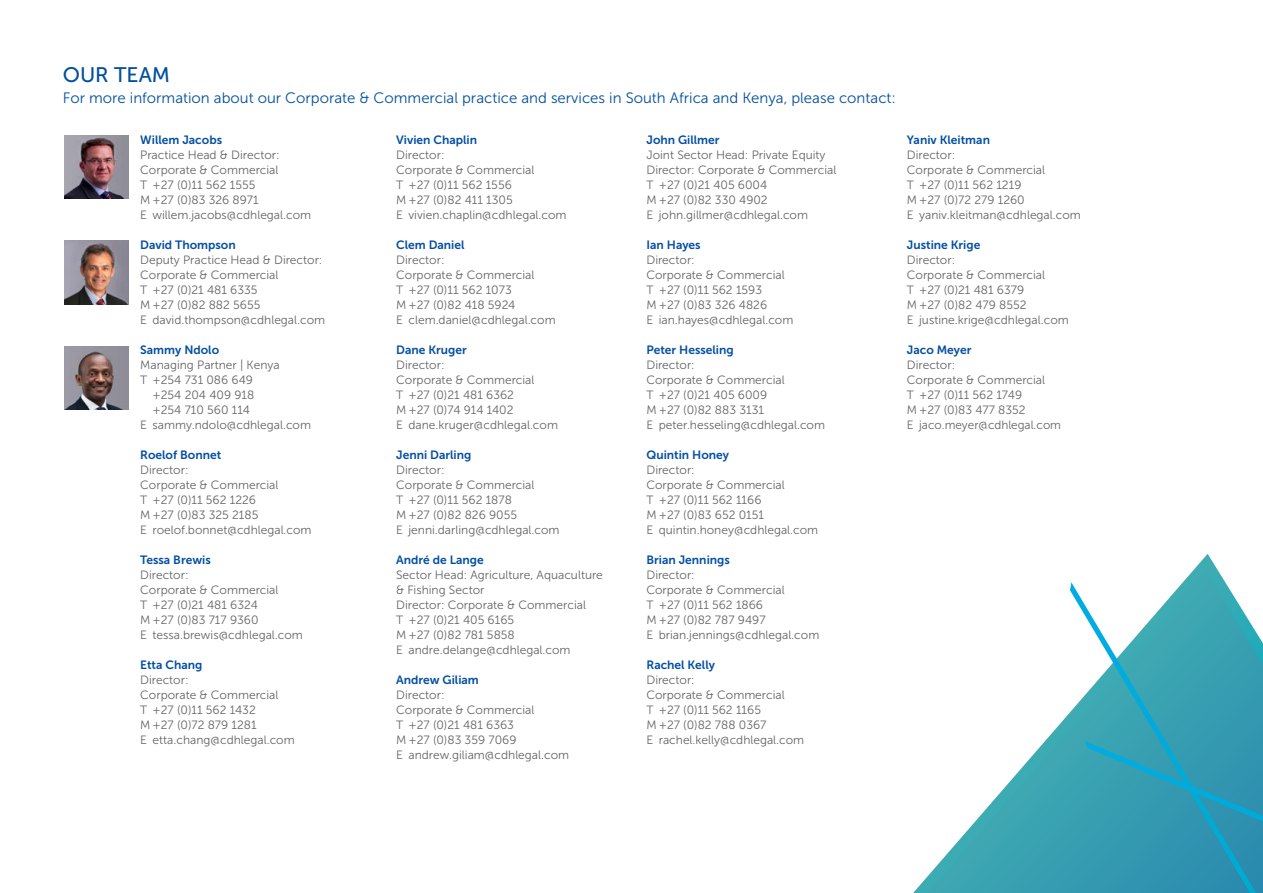
<style>
.page{position:relative;width:1263px;height:893px;background:#fff}
.page>*{position:absolute;margin:0;border:0;box-sizing:border-box;transform-origin:0 0}
.t1{font:21px "Museo Sans 500";color:#004f9d}
.t2{font:15px "Museo Sans 300";color:#004f9d}
.t3{font:12px/15px "Museo Sans 300";color:#636466}
.t4{font:12px "Museo Sans 700";color:#034ea2}
</style>
<div class="page">
<img style="left:64px;top:135px;width:64px;height:63px">
<img style="left:64px;top:241px;width:64px;height:63px">
<img style="left:64px;top:346px;width:64px;height:64px">
<svg style="left:913px;top:554px;width:350px;height:339px"></svg>
<svg style="left:1070px;top:582px;width:186px;height:311px"></svg>
<svg style="left:1084px;top:741px;width:179px;height:80px;background:#2f9bb4"></svg>
<h1 class="t1" style="left:63px;top:63px;width:109px">OUR TEAM</h1>
<p class="t2" style="left:63px;top:89px;width:835px">For more information about our Corporate &amp; Commercial practice and services in South Africa and Kenya, please contact:</p>
<p class="t4" style="left:140px;top:133px;width:83px">Willem Jacobs</p>
<p class="t3" style="left:140px;top:148px;width:172px">Practice Head &amp; Director:<br>Corporate &amp; Commercial<br>T +27 (0)11 562 1555<br>M +27 (0)83 326 8971<br>E willem.jacobs@cdhlegal.com</p>
<p class="t4" style="left:140px;top:238px;width:97px">David Thompson</p>
<p class="t3" style="left:140px;top:253px;width:186px">Deputy Practice Head &amp; Director:<br>Corporate &amp; Commercial<br>T +27 (0)21 481 6335<br>M +27 (0)82 882 5655<br>E david.thompson@cdhlegal.com</p>
<p class="t4" style="left:140px;top:343px;width:80px">Sammy Ndolo</p>
<p class="t3" style="left:140px;top:358px;width:141px">Managing Partner | Kenya</p>
<p class="t3" style="left:140px;top:373px;width:114px">T +254 731 086 649</p>
<p class="t3" style="left:153px;top:388px;width:103px">+254 204 409 918</p>
<p class="t3" style="left:153px;top:403px;width:99px">+254 710 560 114</p>
<p class="t3" style="left:140px;top:418px;width:172px">E sammy.ndolo@cdhlegal.com</p>
<p class="t4" style="left:140px;top:448px;width:83px">Roelof Bonnet</p>
<p class="t3" style="left:140px;top:463px;width:173px">Director:<br>Corporate &amp; Commercial<br>T +27 (0)11 562 1226<br>M +27 (0)83 325 2185<br>E roelof.bonnet@cdhlegal.com</p>
<p class="t4" style="left:140px;top:553px;width:72px">Tessa Brewis</p>
<p class="t3" style="left:140px;top:568px;width:164px">Director:<br>Corporate &amp; Commercial<br>T +27 (0)21 481 6324<br>M +27 (0)83 717 9360<br>E tessa.brewis@cdhlegal.com</p>
<p class="t4" style="left:140px;top:658px;width:64px">Etta Chang</p>
<p class="t3" style="left:140px;top:673px;width:156px">Director:<br>Corporate &amp; Commercial<br>T +27 (0)11 562 1432<br>M +27 (0)72 879 1281<br>E etta.chang@cdhlegal.com</p>
<p class="t4" style="left:396px;top:133px;width:82px">Vivien Chaplin</p>
<p class="t3" style="left:396px;top:148px;width:172px">Director:<br>Corporate &amp; Commercial<br>T +27 (0)11 562 1556<br>M +27 (0)82 411 1305<br>E vivien.chaplin@cdhlegal.com</p>
<p class="t4" style="left:396px;top:238px;width:70px">Clem Daniel</p>
<p class="t3" style="left:396px;top:253px;width:161px">Director:<br>Corporate &amp; Commercial<br>T +27 (0)11 562 1073<br>M +27 (0)82 418 5924<br>E clem.daniel@cdhlegal.com</p>
<p class="t4" style="left:396px;top:343px;width:72px">Dane Kruger</p>
<p class="t3" style="left:396px;top:358px;width:163px">Director:<br>Corporate &amp; Commercial<br>T +27 (0)21 481 6362<br>M +27 (0)74 914 1402<br>E dane.kruger@cdhlegal.com</p>
<p class="t4" style="left:396px;top:448px;width:77px">Jenni Darling</p>
<p class="t3" style="left:396px;top:463px;width:165px">Director:<br>Corporate &amp; Commercial<br>T +27 (0)11 562 1878<br>M +27 (0)82 826 9055<br>E jenni.darling@cdhlegal.com</p>
<p class="t4" style="left:396px;top:553px;width:89px">André de Lange</p>
<p class="t3" style="left:396px;top:568px;width:208px">Sector Head: Agriculture, Aquaculture &amp; Fishing Sector<br>Director: Corporate &amp; Commercial<br>T +27 (0)21 405 6165<br>M +27 (0)82 781 5858<br>E andre.delange@cdhlegal.com</p>
<p class="t4" style="left:396px;top:673px;width:84px">Andrew Giliam</p>
<p class="t3" style="left:396px;top:688px;width:174px">Director:<br>Corporate &amp; Commercial<br>T +27 (0)21 481 6363<br>M +27 (0)83 359 7069<br>E andrew.giliam@cdhlegal.com</p>
<p class="t4" style="left:646px;top:133px;width:75px">John Gillmer</p>
<p class="t3" style="left:646px;top:148px;width:191px">Joint Sector Head: Private Equity<br>Director: Corporate &amp; Commercial<br>T +27 (0)21 405 6004<br>M +27 (0)82 330 4902<br>E john.gillmer@cdhlegal.com</p>
<p class="t4" style="left:646px;top:238px;width:56px">Ian Hayes</p>
<p class="t3" style="left:646px;top:253px;width:148px">Director:<br>Corporate &amp; Commercial<br>T +27 (0)11 562 1593<br>M +27 (0)83 326 4826<br>E ian.hayes@cdhlegal.com</p>
<p class="t4" style="left:646px;top:343px;width:89px">Peter Hesseling</p>
<p class="t3" style="left:646px;top:358px;width:180px">Director:<br>Corporate &amp; Commercial<br>T +27 (0)21 405 6009<br>M +27 (0)82 883 3131<br>E peter.hesseling@cdhlegal.com</p>
<p class="t4" style="left:646px;top:448px;width:84px">Quintin Honey</p>
<p class="t3" style="left:646px;top:463px;width:173px">Director:<br>Corporate &amp; Commercial<br>T +27 (0)11 562 1166<br>M +27 (0)83 652 0151<br>E quintin.honey@cdhlegal.com</p>
<p class="t4" style="left:646px;top:553px;width:85px">Brian Jennings</p>
<p class="t3" style="left:646px;top:568px;width:174px">Director:<br>Corporate &amp; Commercial<br>T +27 (0)11 562 1866<br>M +27 (0)82 787 9497<br>E brian.jennings@cdhlegal.com</p>
<p class="t4" style="left:646px;top:658px;width:70px">Rachel Kelly</p>
<p class="t3" style="left:646px;top:673px;width:159px">Director:<br>Corporate &amp; Commercial<br>T +27 (0)11 562 1165<br>M +27 (0)82 788 0367<br>E rachel.kelly@cdhlegal.com</p>
<p class="t4" style="left:907px;top:133px;width:85px">Yaniv Kleitman</p>
<p class="t3" style="left:907px;top:148px;width:175px">Director:<br>Corporate &amp; Commercial<br>T +27 (0)11 562 1219<br>M +27 (0)72 279 1260<br>E yaniv.kleitman@cdhlegal.com</p>
<p class="t4" style="left:907px;top:238px;width:75px">Justine Krige</p>
<p class="t3" style="left:907px;top:253px;width:163px">Director:<br>Corporate &amp; Commercial<br>T +27 (0)21 481 6379<br>M +27 (0)82 479 8552<br>E justine.krige@cdhlegal.com</p>
<p class="t4" style="left:907px;top:343px;width:66px">Jaco Meyer</p>
<p class="t3" style="left:907px;top:358px;width:156px">Director:<br>Corporate &amp; Commercial<br>T +27 (0)11 562 1749<br>M +27 (0)83 477 8352<br>E jaco.meyer@cdhlegal.com</p>
</div>
